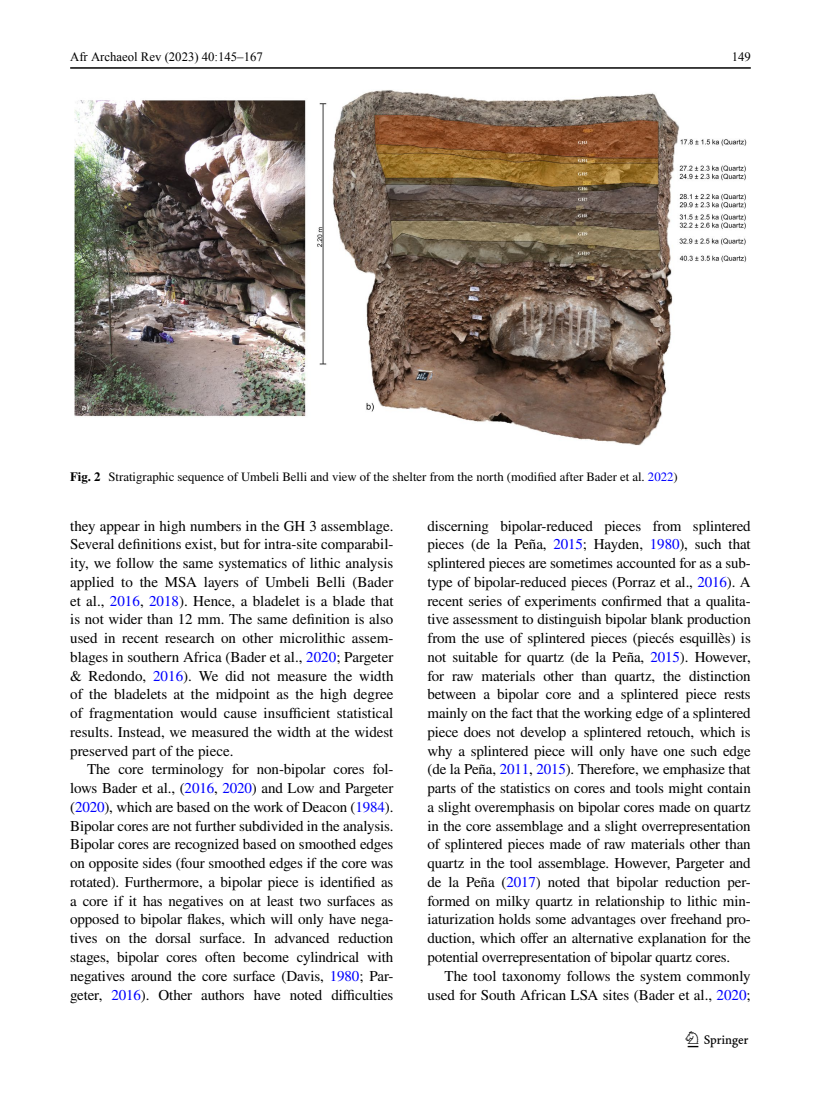
<style>
.page{position:relative;width:821px;height:1106px;background:#fff}
.page>*{position:absolute;margin:0;border:0;box-sizing:border-box;transform-origin:0 0}
.t1{font:22.5px "Springnew Regular 3";color:#000}
.t2{font:15px/18.8px "STIX";color:#000;text-align:justify}
.t3{font:12.75px "STIX";color:#000}
.t4{font:12.75px "Times New Roman";color:#000}
.s1{font-weight:700}
.s2{color:#00f}
</style>
<div class="page">
<hr style="left:70px;top:67px;width:680px;height:2px;background:#000">
<img style="left:74px;top:90px;width:672px;height:356px">
<p class="t4" style="left:70px;top:53px;width:194px">Afr Archaeol Rev (2023) 40:145–167</p>
<p class="t4" style="left:731px;top:52px;width:21px">149</p>
<p class="t3" style="left:70px;top:468px;width:609px"><span class="s1">Fig. 2</span> Stratigraphic sequence of Umbeli Belli and view of the shelter from the north (modified after Bader et al. <span class="s2">2022</span>)</p>
<p class="t2" style="left:70px;top:517px;width:325px">they appear in high numbers in the GH 3 assemblage.<br>Several definitions exist, but for intra-site comparabil&shy;ity, we follow the same systematics of lithic analysis applied to the MSA layers of Umbeli Belli (Bader et al., <span class="s2">2016</span>, <span class="s2">2018</span>). Hence, a bladelet is a blade that is not wider than 12 mm. The same definition is also used in recent research on other microlithic assem&shy;blages in southern Africa (Bader et al., <span class="s2">2020</span>; Pargeter &amp; Redondo, <span class="s2">2016</span>). We did not measure the width of the bladelets at the midpoint as the high degree of fragmentation would cause insufficient statistical results. Instead, we measured the width at the widest preserved part of the piece.</p>
<p class="t2" style="left:70px;top:761px;width:325px;text-indent:17px">The core terminology for non-bipolar cores fol&shy;lows Bader et al., (<span class="s2">2016</span>, <span class="s2">2020</span>) and Low and Pargeter (<span class="s2">2020</span>), which are based on the work of Deacon (<span class="s2">1984</span>).<br>Bipolar cores are not further subdivided in the analysis.<br>Bipolar cores are recognized based on smoothed edges on opposite sides (four smoothed edges if the core was rotated). Furthermore, a bipolar piece is identified as a core if it has negatives on at least two surfaces as opposed to bipolar flakes, which will only have nega&shy;tives on the dorsal surface. In advanced reduction stages, bipolar cores often become cylindrical with negatives around the core surface (Davis, <span class="s2">1980</span>; Par&shy;geter, <span class="s2">2016</span>). Other authors have noted difficulties</p>
<p class="t2" style="left:427px;top:517px;width:325px">discerning bipolar-reduced pieces from splintered pieces (de la Peña, <span class="s2">2015</span>; Hayden, <span class="s2">1980</span>), such that splintered pieces are sometimes accounted for as a sub&shy;type of bipolar-reduced pieces (Porraz et al., <span class="s2">2016</span>). A recent series of experiments confirmed that a qualita&shy;tive assessment to distinguish bipolar blank production from the use of splintered pieces (piecés esquillès) is not suitable for quartz (de la Peña, <span class="s2">2015</span>). However, for raw materials other than quartz, the distinction between a bipolar core and a splintered piece rests mainly on the fact that the working edge of a splintered piece does not develop a splintered retouch, which is why a splintered piece will only have one such edge (de la Peña, <span class="s2">2011</span>, <span class="s2">2015</span>). Therefore, we emphasize that parts of the statistics on cores and tools might contain a slight overemphasis on bipolar cores made on quartz in the core assemblage and a slight overrepresentation of splintered pieces made of raw materials other than quartz in the tool assemblage. However, Pargeter and de la Peña (<span class="s2">2017</span>) noted that bipolar reduction per&shy;formed on milky quartz in relationship to lithic min&shy;iaturization holds some advantages over freehand pro&shy;duction, which offer an alternative explanation for the potential overrepresentation of bipolar quartz cores.</p>
<p class="t2" style="left:427px;top:967px;width:325px;text-align:right">The tool taxonomy follows the system commonly used for South African LSA sites (Bader et al., <span class="s2">2020</span>;</p>
<h1 class="t1" style="left:687px;top:1031px;width:62px">1 3</h1>
</div>
